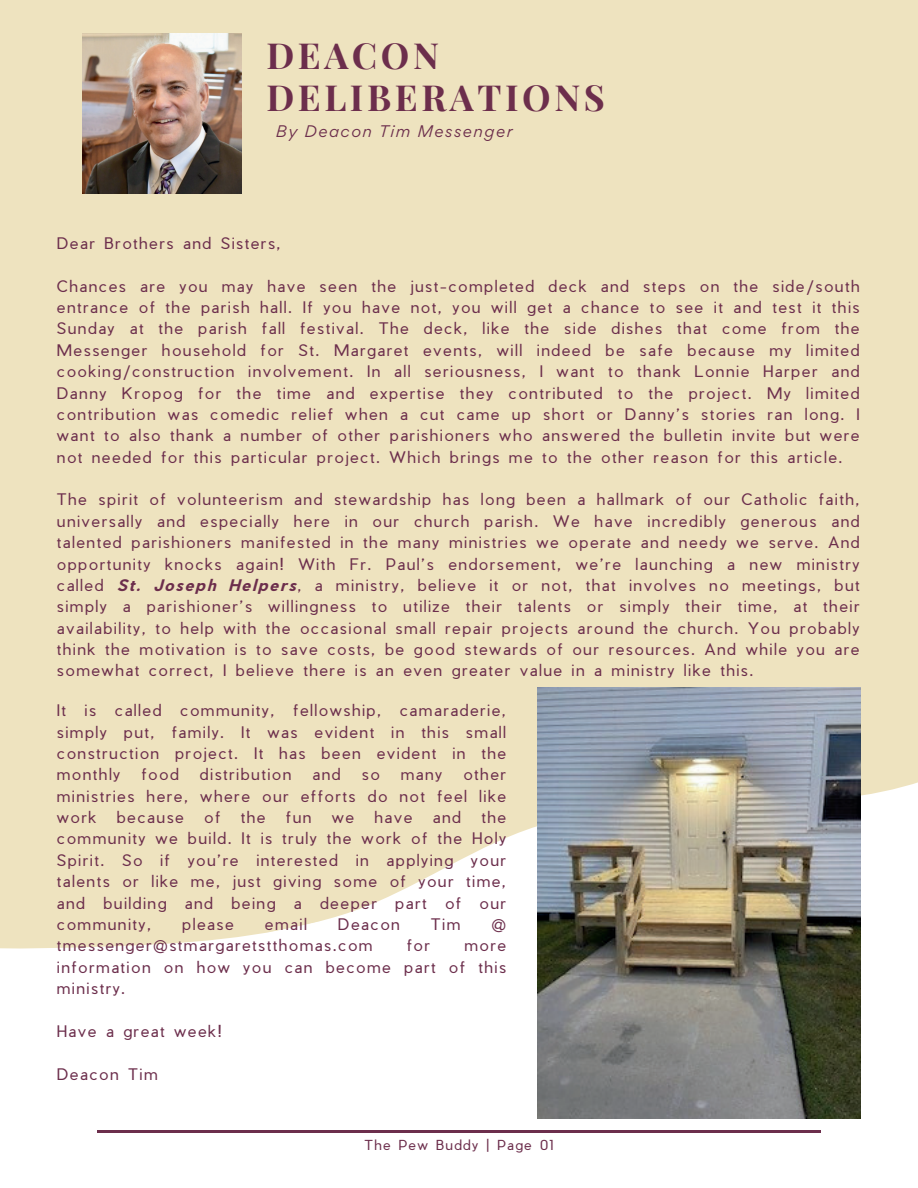
<style>
.page{position:relative;width:918px;height:1188px;background:#fff}
.page>*{position:absolute;margin:0;border:0;box-sizing:border-box;transform-origin:0 0}
.t1{font:700 36px/42.8px "Playfair Display";letter-spacing:.1em;color:#6c2e4c}
.t2{font:300 15.6px/21.3px "Pier Sans";letter-spacing:.1em;color:#6c2e4c;text-align:justify}
.t3{font:italic 15px "Gordita";letter-spacing:.1em;color:#6c2e4c}
.t4{font:300 13.5px "Pier Sans";letter-spacing:.1em;color:#6c2e4c}
.s1{font-weight:700;font-style:italic}
</style>
<div class="page">
<div style="left:0;top:0;width:918px;height:949px;background:#eee3bf"></div>
<hr style="left:97px;top:1131px;width:724px;height:1px;background:#6c2e4c">
<img style="left:83px;top:34px;width:159px;height:160px">
<img style="left:538px;top:687px;width:323px;height:431px">
<h1 class="t1" style="left:266px;top:31px;width:340px">DEACON<br>DELIBERATIONS</h1>
<p class="t3" style="left:276px;top:121px;width:238px">By Deacon Tim Messenger</p>
<p class="t2" style="left:57px;top:230px;width:225px">Dear Brothers and Sisters,</p>
<p class="t2" style="left:57px;top:273px;width:804px">Chances are you may have seen the just-completed deck and steps on the side/south entrance of the parish hall. If you have not, you will get a chance to see it and test it this Sunday at the parish fall festival. The deck, like the side dishes that come from the Messenger household for St. Margaret events, will indeed be safe because my limited cooking/construction involvement. In all seriousness, I want to thank Lonnie Harper and Danny Kropog for the time and expertise they contributed to the project. My limited contribution was comedic relief when a cut came up short or Danny’s stories ran long. I want to also thank a number of other parishioners who answered the bulletin invite but were not needed for this particular project. Which brings me to the other reason for this article.</p>
<p class="t2" style="left:57px;top:487px;width:804px">The spirit of volunteerism and stewardship has long been a hallmark of our Catholic faith, universally and especially here in our church parish. We have incredibly generous and talented parishioners manifested in the many ministries we operate and needy we serve. And opportunity knocks again! With Fr. Paul’s endorsement, we’re launching a new ministry called <span class="s1">St. Joseph Helpers</span>, a ministry, believe it or not, that involves no meetings, but simply a parishioner’s willingness to utilize their talents or simply their time, at their availability, to help with the occasional small repair projects around the church. You probably think the motivation is to save costs, be good stewards of our resources. And while you are somewhat correct, I believe there is an even greater value in a ministry like this.</p>
<p class="t2" style="left:57px;top:698px;width:451px">It is called community, fellowship, camaraderie, simply put, family. It was evident in this small construction project. It has been evident in the monthly</p>
<p class="t2" style="left:57px;top:762px;width:451px;text-indent:407px">other ministries here, where our efforts do not feel like work</p>
<p class="t2" style="left:141px;top:762px;width:39px">food</p>
<p class="t2" style="left:200px;top:762px;width:93px">distribution</p>
<p class="t2" style="left:312px;top:762px;width:30px">and</p>
<p class="t2" style="left:362px;top:762px;width:19px">so</p>
<p class="t2" style="left:401px;top:762px;width:43px">many</p>
<p class="t2" style="left:57px;top:804px;width:451px;text-indent:424px">the community we build. It is truly the work of the Holy Spirit. So if you’re interested in applying your talents or like me, just giving some of your time, and building and being a deeper part of our community,</p>
<p class="t2" style="left:117px;top:804px;width:69px">because</p>
<p class="t2" style="left:204px;top:804px;width:18px">of</p>
<p class="t2" style="left:241px;top:804px;width:26px">the</p>
<p class="t2" style="left:286px;top:804px;width:27px">fun</p>
<p class="t2" style="left:332px;top:804px;width:24px">we</p>
<p class="t2" style="left:375px;top:804px;width:39px">have</p>
<p class="t2" style="left:433px;top:804px;width:30px">and</p>
<p class="t2" style="left:182px;top:911px;width:53px">please</p>
<p class="t2" style="left:265px;top:911px;width:43px">email</p>
<p class="t2" style="left:338px;top:911px;width:63px">Deacon</p>
<p class="t2" style="left:431px;top:911px;width:31px">Tim</p>
<p class="t2" style="left:491px;top:911px;width:16px">@</p>
<p class="t2" style="left:57px;top:933px;width:317px">tmessenger@stmargaretstthomas.com</p>
<p class="t2" style="left:407px;top:933px;width:25px">for</p>
<p class="t2" style="left:57px;top:933px;width:451px;text-indent:407px">more information on how you can become part of this ministry.</p>
<p class="t2" style="left:57px;top:1018px;width:166px">Have a great week!</p>
<p class="t2" style="left:57px;top:1061px;width:102px">Deacon Tim</p>
<p class="t4" style="left:365px;top:1133px;width:190px">The Pew Buddy | Page 01</p>
</div>
